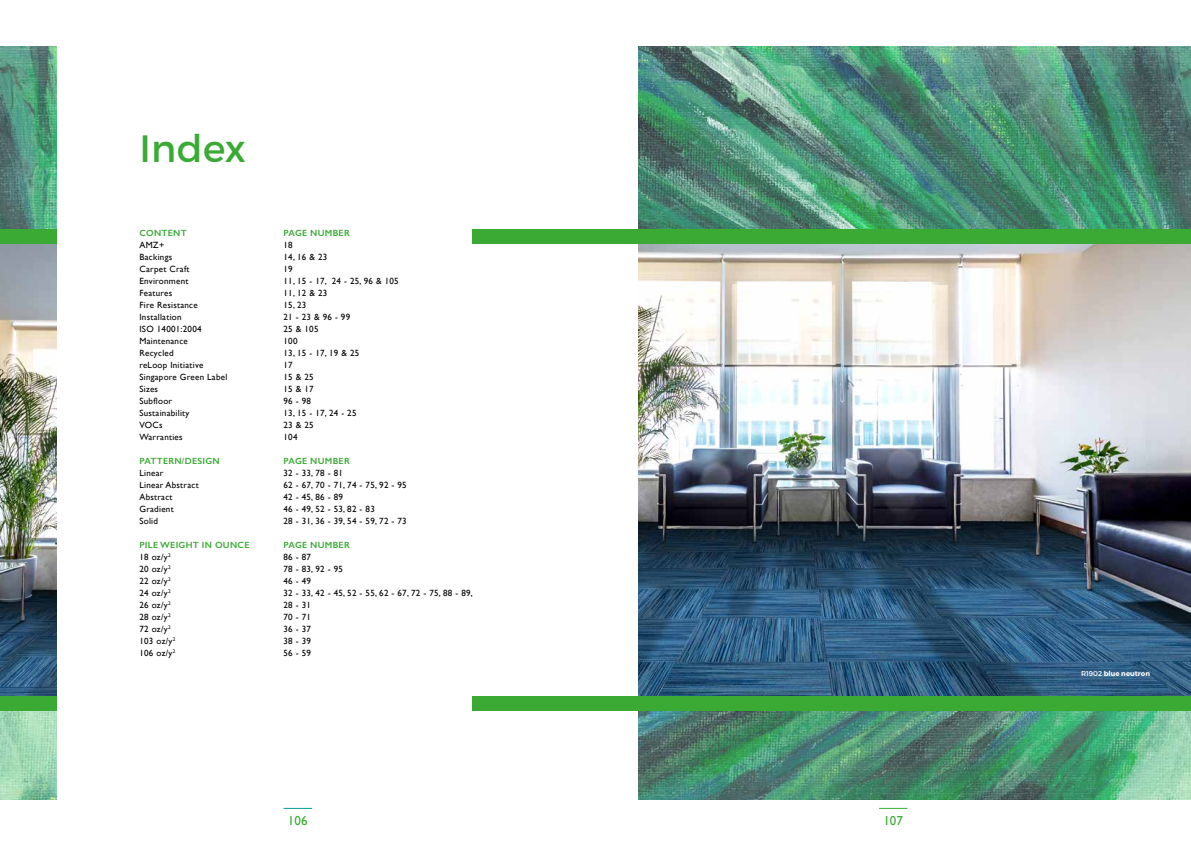
<style>
.page{position:relative;width:1191px;height:842px;background:#fff}
.page>*{position:absolute;margin:0;border:0;box-sizing:border-box;transform-origin:0 0}
.t1{font:38px "Montserrat";letter-spacing:.01em;color:#3aaa35}
.t2{font:13px "Gill Sans";color:#3aaa35}
.t3{font:9px "Gill Sans";letter-spacing:.03em;color:#000}
.t4{font:600 9px "Gill Sans";letter-spacing:.03em;color:#3aaa35}
.t5{font:700 7px "Montserrat";color:#fff}
.s1{font-weight:400}
</style>
<div class="page">
<svg style="left:283px;top:808px;width:29px;height:1px"></svg>
<svg style="left:879px;top:808px;width:28px;height:1px"></svg>
<img style="left:0;top:47px;width:57px;height:752px">
<img style="left:0;top:244px;width:57px;height:452px">
<div style="left:0;top:696px;width:57px;height:14px;background:#3aaa35"></div>
<div style="left:0;top:230px;width:57px;height:14px;background:#3aaa35"></div>
<img style="left:639px;top:47px;width:552px;height:752px">
<img style="left:639px;top:244px;width:552px;height:452px">
<div style="left:472px;top:696px;width:719px;height:14px;background:#3aaa35"></div>
<div style="left:473px;top:230px;width:718px;height:14px;background:#3aaa35"></div>
<div style="left:472px;top:230px;width:139px;height:14px;background:#3aaa35"></div>
<h1 class="t1" style="left:139px;top:125px;width:108px">Index</h1>
<p class="t4" style="left:139px;top:228px;width:49px">CONTENT</p>
<p class="t4" style="left:283px;top:228px;width:68px">PAGE NUMBER</p>
<p class="t3" style="left:139px;top:240px;width:26px">AMZ+</p>
<p class="t3" style="left:283px;top:240px;width:11px">18</p>
<p class="t3" style="left:139px;top:252px;width:34px">Backings</p>
<p class="t3" style="left:283px;top:252px;width:45px">14, 16 &amp; 23</p>
<p class="t3" style="left:139px;top:264px;width:52px">Carpet Craft</p>
<p class="t3" style="left:283px;top:264px;width:11px">19</p>
<p class="t3" style="left:139px;top:276px;width:51px">Environment</p>
<p class="t3" style="left:283px;top:276px;width:117px">11, 15 - 17, 24 - 25, 96 &amp; 105</p>
<p class="t3" style="left:139px;top:288px;width:34px">Features</p>
<p class="t3" style="left:283px;top:288px;width:45px">11, 12 &amp; 23</p>
<p class="t3" style="left:139px;top:300px;width:60px">Fire Resistance</p>
<p class="t3" style="left:283px;top:300px;width:24px">15, 23</p>
<p class="t3" style="left:139px;top:312px;width:44px">Installation</p>
<p class="t3" style="left:283px;top:312px;width:68px">21 - 23 &amp; 96 - 99</p>
<p class="t3" style="left:139px;top:324px;width:64px">ISO 14001:2004</p>
<p class="t3" style="left:283px;top:324px;width:37px">25 &amp; 105</p>
<p class="t3" style="left:139px;top:336px;width:50px">Maintenance</p>
<p class="t3" style="left:283px;top:336px;width:16px">100</p>
<p class="t3" style="left:139px;top:348px;width:36px">Recycled</p>
<p class="t3" style="left:283px;top:348px;width:77px">13, 15 - 17, 19 &amp; 25</p>
<p class="t3" style="left:139px;top:360px;width:65px">reLoop Initiative</p>
<p class="t3" style="left:283px;top:360px;width:11px">17</p>
<p class="t3" style="left:139px;top:372px;width:89px">Singapore Green Label</p>
<p class="t3" style="left:283px;top:372px;width:32px">15 &amp; 25</p>
<p class="t3" style="left:139px;top:384px;width:20px">Sizes</p>
<p class="t3" style="left:283px;top:384px;width:32px">15 &amp; 17</p>
<p class="t3" style="left:139px;top:396px;width:34px">Subfloor</p>
<p class="t3" style="left:283px;top:396px;width:29px">96 - 98</p>
<p class="t3" style="left:139px;top:408px;width:52px">Sustainability</p>
<p class="t3" style="left:283px;top:408px;width:75px">13, 15 - 17, 24 - 25</p>
<p class="t3" style="left:139px;top:420px;width:25px">VOCs</p>
<p class="t3" style="left:283px;top:420px;width:32px">23 &amp; 25</p>
<p class="t3" style="left:139px;top:432px;width:45px">Warranties</p>
<p class="t3" style="left:283px;top:432px;width:16px">104</p>
<p class="t4" style="left:139px;top:456px;width:82px">PATTERN/DESIGN</p>
<p class="t4" style="left:283px;top:456px;width:68px">PAGE NUMBER</p>
<p class="t3" style="left:139px;top:468px;width:25px">Linear</p>
<p class="t3" style="left:283px;top:468px;width:61px">32 - 33, 78 - 81</p>
<p class="t3" style="left:139px;top:480px;width:61px">Linear Abstract</p>
<p class="t3" style="left:283px;top:480px;width:125px">62 - 67, 70 - 71, 74 - 75, 92 - 95</p>
<p class="t3" style="left:139px;top:492px;width:35px">Abstract</p>
<p class="t3" style="left:283px;top:492px;width:61px">42 - 45, 86 - 89</p>
<p class="t3" style="left:139px;top:504px;width:36px">Gradient</p>
<p class="t3" style="left:283px;top:504px;width:93px">46 - 49, 52 - 53, 82 - 83</p>
<p class="t3" style="left:139px;top:516px;width:20px">Solid</p>
<p class="t3" style="left:283px;top:516px;width:125px">28 - 31, 36 - 39, 54 - 59, 72 - 73</p>
<p class="t4" style="left:139px;top:540px;width:112px">PILE WEIGHT IN OUNCE</p>
<p class="t4" style="left:283px;top:540px;width:68px">PAGE NUMBER</p>
<p class="t3" style="left:139px;top:552px;width:33px">18 oz/y<sup>2</sup></p>
<p class="t3" style="left:283px;top:552px;width:29px">86 - 87</p>
<p class="t3" style="left:139px;top:564px;width:33px">20 oz/y<sup>2</sup></p>
<p class="t3" style="left:283px;top:564px;width:61px">78 - 83, 92 - 95</p>
<p class="t3" style="left:139px;top:576px;width:33px">22 oz/y<sup>2</sup></p>
<p class="t3" style="left:283px;top:576px;width:29px">46 - 49</p>
<p class="t3" style="left:139px;top:588px;width:33px">24 oz/y<sup>2</sup></p>
<p class="t3" style="left:283px;top:588px;width:191px">32 - 33, 42 - 45, 52 - 55, 62 - 67, 72 - 75, 88 - 89,</p>
<p class="t3" style="left:139px;top:600px;width:33px">26 oz/y<sup>2</sup></p>
<p class="t3" style="left:283px;top:600px;width:29px">28 - 31</p>
<p class="t3" style="left:139px;top:612px;width:33px">28 oz/y<sup>2</sup></p>
<p class="t3" style="left:283px;top:612px;width:29px">70 - 71</p>
<p class="t3" style="left:139px;top:624px;width:33px">72 oz/y<sup>2</sup></p>
<p class="t3" style="left:283px;top:624px;width:29px">36 - 37</p>
<p class="t3" style="left:139px;top:636px;width:37px">103 oz/y<sup>2</sup></p>
<p class="t3" style="left:283px;top:636px;width:29px">38 - 39</p>
<p class="t3" style="left:139px;top:648px;width:37px">106 oz/y<sup>2</sup></p>
<p class="t3" style="left:283px;top:648px;width:29px">56 - 59</p>
<h2 class="t2" style="left:288px;top:813px;width:21px">106</h2>
<h2 class="t2" style="left:883px;top:813px;width:21px">107</h2>
<p class="t5" style="left:1081px;top:669px;width:70px"><span class="s1">R1902</span> blue neutron</p>
</div>
